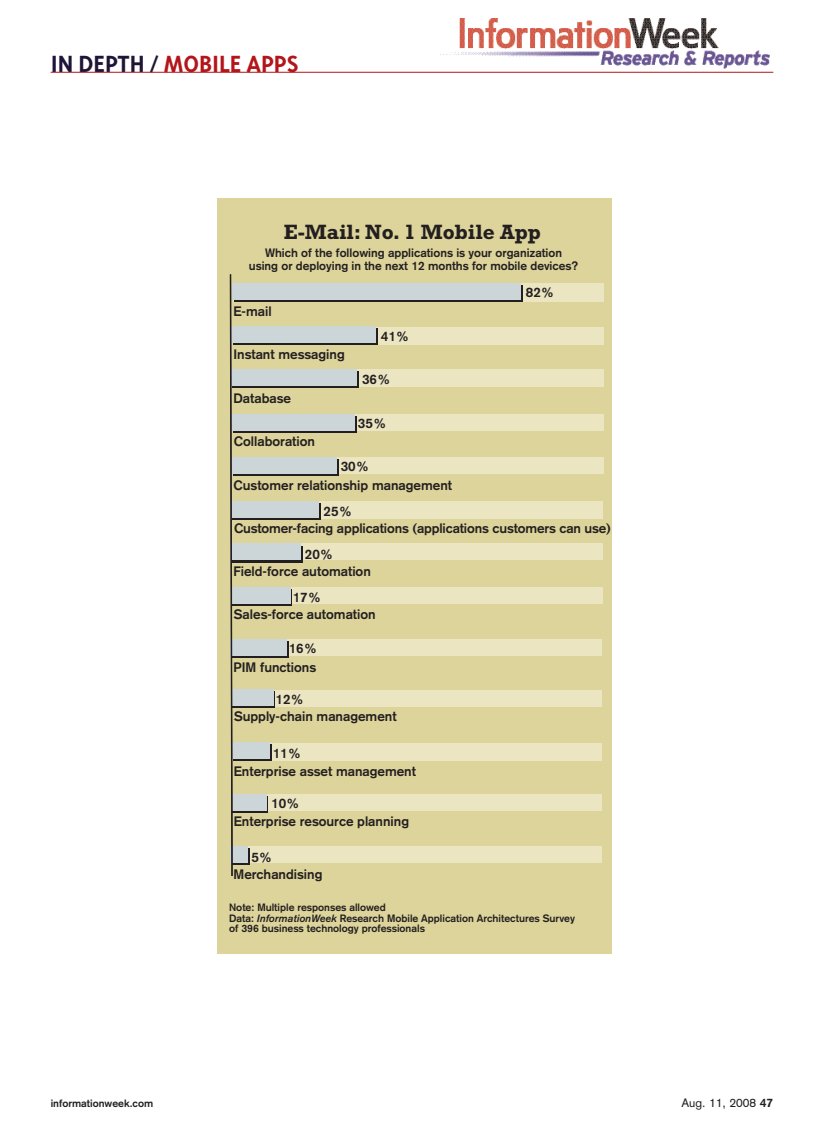
<style>
.page{position:relative;width:824px;height:1134px;background:#fff}
.page>*{position:absolute;margin:0;border:0;box-sizing:border-box;transform-origin:0 0}
.t1{font:700 27px "Triplex Sans";color:#b3151a}
.t2{font:700 21px "Rockwell";color:#231f20}
.t3{font:700 13.5px "Akzidenz Grotesk";color:#231f20}
.t4{font:700 12px/13.5px "Akzidenz Grotesk";color:#231f20;text-align:center}
.t5{font:12px "Akzidenz Grotesk";color:#231f20}
.t6{font:700 10.5px/10.5px "Akzidenz Grotesk";color:#231f20}
.s1{color:#1f1536}
.s2{font-family:"Akzidenz Grotesk BE";font-weight:500;font-style:italic}
.s3{font-weight:700}
</style>
<div class="page">
<hr style="left:51px;top:72px;width:722px;height:1px;background:#b3151a">
<div style="left:217px;top:198px;width:394px;height:756px;background:#ddd49b"></div>
<div style="left:231px;top:639px;width:371px;height:17px;background:#ebe5c2"></div>
<div style="left:231px;top:690px;width:371px;height:17px;background:#ebe5c2"></div>
<div style="left:231px;top:743px;width:370px;height:17px;background:#ebe5c2"></div>
<div style="left:231px;top:794px;width:370px;height:17px;background:#ebe5c2"></div>
<div style="left:231px;top:846px;width:370px;height:17px;background:#ebe5c2"></div>
<div style="left:232px;top:327px;width:371px;height:18px;background:#ebe5c2"></div>
<div style="left:232px;top:369px;width:371px;height:18px;background:#ebe5c2"></div>
<div style="left:232px;top:414px;width:371px;height:16px;background:#ebe5c2"></div>
<div style="left:232px;top:283px;width:371px;height:18px;background:#ebe5c2"></div>
<div style="left:232px;top:457px;width:371px;height:17px;background:#ebe5c2"></div>
<div style="left:232px;top:502px;width:370px;height:17px;background:#ebe5c2"></div>
<div style="left:232px;top:544px;width:370px;height:16px;background:#ebe5c2"></div>
<div style="left:232px;top:587px;width:370px;height:17px;background:#ebe5c2"></div>
<div style="left:233px;top:285px;width:289px;height:17px;background:#231f20"></div>
<div style="left:233px;top:328px;width:144px;height:17px;background:#231f20"></div>
<div style="left:232px;top:372px;width:127px;height:16px;background:#231f20"></div>
<div style="left:233px;top:416px;width:123px;height:16px;background:#ccd6d9"></div>
<div style="left:233px;top:460px;width:105px;height:16px;background:#231f20"></div>
<div style="left:232px;top:503px;width:88px;height:17px;background:#231f20"></div>
<div style="left:232px;top:546px;width:71px;height:16px;background:#231f20"></div>
<svg style="left:233px;top:589px;width:59px;height:17px"></svg>
<div style="left:232px;top:641px;width:56px;height:16px;background:#ccd6d9"></div>
<svg style="left:233px;top:691px;width:42px;height:17px"></svg>
<div style="left:233px;top:744px;width:38px;height:17px;background:#231f20"></div>
<div style="left:233px;top:796px;width:35px;height:16px;background:#ccd6d9"></div>
<svg style="left:233px;top:848px;width:17px;height:16px"></svg>
<div style="left:232px;top:283px;width:288px;height:17px;background:#ccd6d9"></div>
<div style="left:231px;top:326px;width:144px;height:17px;background:#ccd6d9"></div>
<div style="left:230px;top:370px;width:127px;height:16px;background:#ccd6d9"></div>
<div style="left:232px;top:414px;width:123px;height:16px;background:#ccd6d9"></div>
<div style="left:231px;top:458px;width:106px;height:16px;background:#ccd6d9"></div>
<div style="left:230px;top:501px;width:88px;height:17px;background:#ccd6d9"></div>
<div style="left:230px;top:544px;width:71px;height:16px;background:#ccd6d9"></div>
<div style="left:230px;top:587px;width:60px;height:17px;background:#ccd6d9"></div>
<div style="left:230px;top:639px;width:57px;height:16px;background:#ccd6d9"></div>
<div style="left:231px;top:689px;width:42px;height:17px;background:#ccd6d9"></div>
<div style="left:231px;top:742px;width:39px;height:17px;background:#ccd6d9"></div>
<div style="left:231px;top:794px;width:35px;height:16px;background:#ccd6d9"></div>
<div style="left:230px;top:846px;width:18px;height:16px;background:#ccd6d9"></div>
<svg style="left:229px;top:274px;width:4px;height:602px"></svg>
<img style="left:440px;top:19px;width:329px;height:50px">
<h1 class="t1" style="left:51px;top:47px;width:249px"><span class="s1">IN DEPTH /</span> MOBILE APPS</h1>
<h2 class="t2" style="left:284px;top:225px;width:259px">E-Mail: No. 1 Mobile App</h2>
<p class="t4" style="left:249px;top:247px;width:331px">Which of the following applications is your organization<br>using or deploying in the next 12 months for mobile devices?</p>
<p class="t3" style="left:233px;top:306px;width:40px">E-mail</p>
<p class="t3" style="left:526px;top:288px;width:30px">82%</p>
<p class="t3" style="left:381px;top:331px;width:30px">41%</p>
<p class="t3" style="left:362px;top:374px;width:30px">36%</p>
<p class="t3" style="left:233px;top:349px;width:113px">Instant messaging</p>
<p class="t3" style="left:233px;top:394px;width:59px">Database</p>
<p class="t3" style="left:234px;top:437px;width:83px">Collaboration</p>
<p class="t3" style="left:233px;top:480px;width:220px">Customer relationship management</p>
<p class="t3" style="left:234px;top:523px;width:378px">Customer-facing applications (applications customers can use)</p>
<p class="t3" style="left:233px;top:566px;width:139px">Field-force automation</p>
<p class="t3" style="left:234px;top:610px;width:143px">Sales-force automation</p>
<p class="t3" style="left:358px;top:418px;width:30px">35%</p>
<p class="t3" style="left:341px;top:461px;width:30px">30%</p>
<p class="t3" style="left:323px;top:506px;width:30px">25%</p>
<p class="t3" style="left:305px;top:549px;width:30px">20%</p>
<p class="t3" style="left:292px;top:592px;width:30px">17%</p>
<p class="t3" style="left:289px;top:643px;width:30px">16%</p>
<p class="t3" style="left:233px;top:662px;width:84px">PIM functions</p>
<p class="t3" style="left:234px;top:712px;width:164px">Supply-chain management</p>
<p class="t3" style="left:275px;top:695px;width:30px">12%</p>
<p class="t3" style="left:273px;top:748px;width:30px">11%</p>
<p class="t3" style="left:234px;top:767px;width:184px">Enterprise asset management</p>
<p class="t3" style="left:234px;top:816px;width:177px">Enterprise resource planning</p>
<p class="t3" style="left:271px;top:799px;width:30px">10%</p>
<p class="t3" style="left:251px;top:852px;width:23px">5%</p>
<p class="t3" style="left:233px;top:869px;width:90px">Merchandising</p>
<p class="t6" style="left:229px;top:903px;width:347px">Note: Multiple responses allowed<br>Data: <span class="s2">InformationWeek</span> Research Mobile Application Architectures Survey of 396 business technology professionals</p>
<p class="t6" style="left:51px;top:1098px;width:104px">informationweek.com</p>
<p class="t5" style="left:681px;top:1098px;width:93px">Aug. 11, 2008 <span class="s3">47</span></p>
</div>
